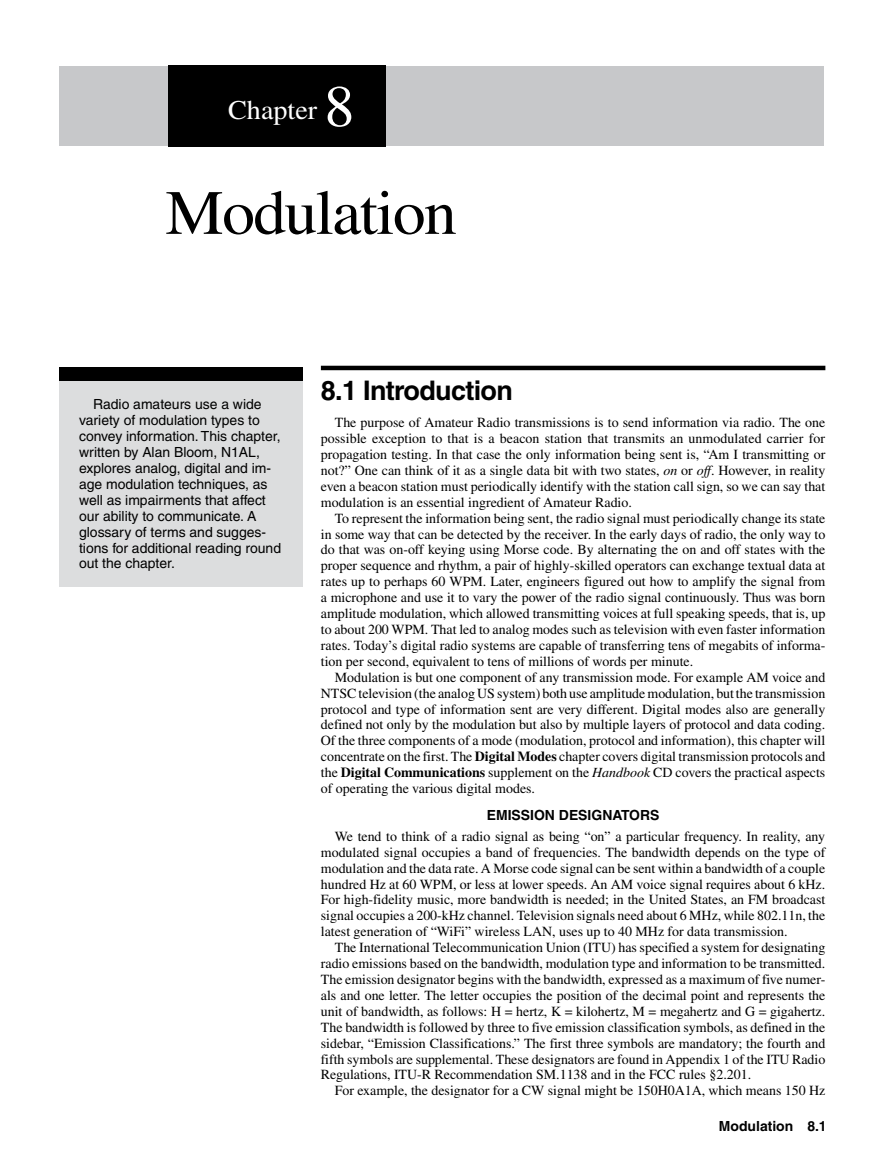
<style>
.page{position:relative;width:885px;height:1175px;background:#fff}
.page>*{position:absolute;margin:0;border:0;box-sizing:border-box;transform-origin:0 0}
.t1{font:63px "Times";letter-spacing:-.025em;color:#000;scale:1.04 1}
.t2{font:700 27px "Helvetica";letter-spacing:-.025em;color:#000}
.t3{font:27px "Times";color:#fff;scale:1.04 1}
.t4{font:13.95px/15.9px "Times";color:#000;text-align:justify}
.t5{font:13.95px/15.9px "Helvetica";color:#000}
.t6{font:700 13.95px "Helvetica";color:#000}
.s1{font-size:58.5px}
.s2{font-style:italic}
.s3{font-weight:700}
</style>
<div class="page">
<div style="left:60px;top:368px;width:243px;height:219px;background:#dcddde"></div>
<div style="left:60px;top:66px;width:763px;height:80px;background:#c7c8ca"></div>
<div style="left:168px;top:65px;width:217px;height:81px;background:#000"></div>
<div style="left:60px;top:368px;width:243px;height:13px;background:#000"></div>
<hr style="left:321px;top:366px;width:504px;height:4px;background:#000">
<h2 class="t3" style="left:228px;top:94px;width:123px">Chapter <span class="s1">8</span></h2>
<h1 class="t1" style="left:165px;top:177px;width:281px">Modulation</h1>
<p class="t5" style="left:79px;top:396px;width:203px;text-indent:14px">Radio amateurs use a wide variety of modulation types to convey information. This chapter, written by Alan Bloom, N1AL, explores analog, digital and im&shy;age modulation techniques, as well as impairments that affect our ability to communicate. A glossary of terms and sugges&shy;tions for additional reading round out the chapter.</p>
<h2 class="t2" style="left:321px;top:374px;width:193px">8.1 Introduction</h2>
<p class="t4" style="left:321px;top:414px;width:506px;text-indent:14px">The purpose of Amateur Radio transmissions is to send information via radio. The one possible exception to that is a beacon station that transmits an unmodulated carrier for propagation testing. In that case the only information being sent is, “Am I transmitting or not?” One can think of it as a single data bit with two states, <span class="s2">on</span> or <span class="s2">off</span>. However, in reality even a beacon station must periodically identify with the station call sign, so we can say that modulation is an essential ingredient of Amateur Radio.</p>
<p class="t4" style="left:321px;top:510px;width:506px;text-indent:14px">To represent the information being sent, the radio signal must periodically change its state in some way that can be detected by the receiver. In the early days of radio, the only way to do that was on-off keying using Morse code. By alternating the on and off states with the proper sequence and rhythm, a pair of highly-skilled operators can exchange textual data at rates up to perhaps 60 WPM. Later, engineers figured out how to amplify the signal from a microphone and use it to vary the power of the radio signal continuously. Thus was born amplitude modulation, which allowed transmitting voices at full speaking speeds, that is, up to about 200 WPM. That led to analog modes such as television with even faster information rates. Today’s digital radio systems are capable of transferring tens of megabits of informa&shy;tion per second, equivalent to tens of millions of words per minute.</p>
<p class="t4" style="left:321px;top:669px;width:506px;text-indent:14px">Modulation is but one component of any transmission mode. For example AM voice and NTSC television (the analog US system) both use amplitude modulation, but the transmission protocol and type of information sent are very different. Digital modes also are generally defined not only by the modulation but also by multiple layers of protocol and data coding.<br>Of the three components of a mode (modulation, protocol and information), this chapter will concentrate on the first. The <span class="s3">Digital Modes</span> chapter covers digital transmission protocols and the <span class="s3">Digital Communications</span> supplement on the <span class="s2">Handbook</span> CD covers the practical aspects of operating the various digital modes.</p>
<p class="t6" style="left:486px;top:807px;width:174px">EMISSION DESIGNATORS</p>
<p class="t4" style="left:321px;top:828px;width:506px;text-indent:14px">We tend to think of a radio signal as being “on” a particular frequency. In reality, any modulated signal occupies a band of frequencies. The bandwidth depends on the type of modulation and the data rate. A Morse code signal can be sent within a bandwidth of a couple hundred Hz at 60 WPM, or less at lower speeds. An AM voice signal requires about 6 kHz.<br>For high-fidelity music, more bandwidth is needed; in the United States, an FM broadcast signal occupies a 200-kHz channel. Television signals need about 6 MHz, while 802.11n, the latest generation of “WiFi” wireless LAN, uses up to 40 MHz for data transmission.</p>
<p class="t4" style="left:321px;top:939px;width:506px;text-indent:14px">The International Telecommunication Union (ITU) has specified a system for designating radio emissions based on the bandwidth, modulation type and information to be transmitted.<br>The emission designator begins with the bandwidth, expressed as a maximum of five numer&shy;als and one letter. The letter occupies the position of the decimal point and represents the unit of bandwidth, as follows: H = hertz, K = kilohertz, M = megahertz and G = gigahertz.<br>The bandwidth is followed by three to five emission classification symbols, as defined in the sidebar, “Emission Classifications.” The first three symbols are mandatory; the fourth and fifth symbols are supplemental. These designators are found in Appendix 1 of the ITU Radio Regulations, ITU-R Recommendation SM.1138 and in the FCC rules §2.201.</p>
<p class="t4" style="left:335px;top:1082px;width:492px">For example, the designator for a CW signal might be 150H0A1A, which means 150 Hz</p>
<p class="t6" style="left:718px;top:1117px;width:109px">Modulation 8.1</p>
</div>
